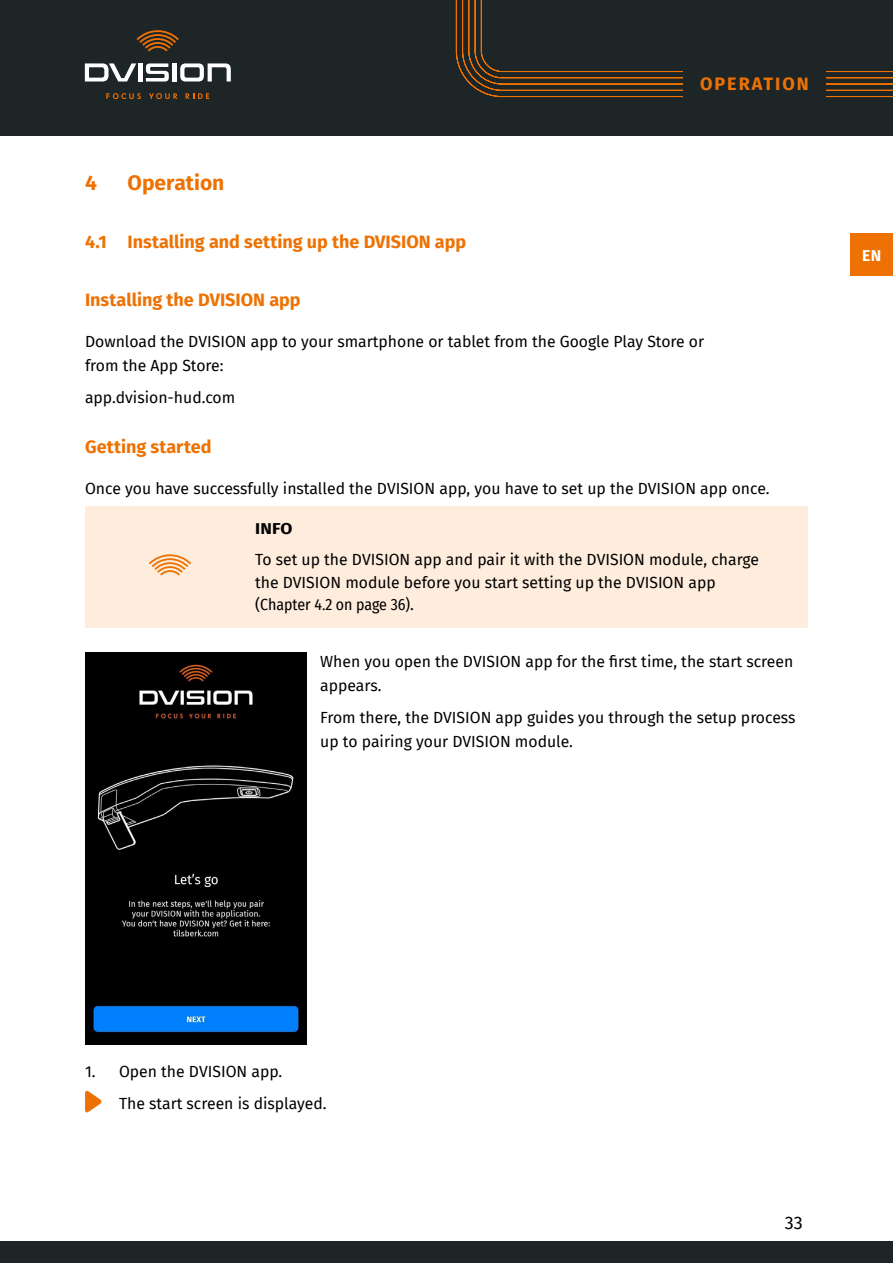
<style>
.page{position:relative;width:893px;height:1263px;background:#fff}
.page>*{position:absolute;margin:0;border:0;box-sizing:border-box;transform-origin:0 0}
.t1{font:700 21px "Fira Sans";color:#ee7203}
.t2{font:700 18px "Fira Sans";color:#ee7203}
.t3{font:700 18px "Fira Sans";letter-spacing:.11em;color:#ee7203}
.t4{font:18px "Fira Sans";color:#000}
.t5{font:15.75px/24px "Fira Sans";color:#000}
.t6{font:15.75px "Fira Sans Condensed";color:#000}
.t7{font:700 15.75px "Fira Sans";color:#000;scale:1.1 1}
.t8{font:700 15.75px "Fira Sans";color:#fff}
.s1{font-family:"Fira Sans"}
</style>
<div class="page">
<div style="left:0;top:0;width:893px;height:136px;background:#1e2527"></div>
<svg style="left:85px;top:63px;width:51px;height:18px"></svg>
<hr style="left:138px;top:63px;width:4px;height:18px;background:#fff">
<svg style="left:146px;top:63px;width:23px;height:18px"></svg>
<div style="left:172px;top:63px;width:5px;height:18px;background:#fff"></div>
<svg style="left:180px;top:63px;width:51px;height:18px"></svg>
<svg style="left:137px;top:30px;width:42px;height:21px"></svg>
<svg style="left:106px;top:93px;width:35px;height:6px"></svg>
<svg style="left:149px;top:93px;width:28px;height:6px"></svg>
<svg style="left:186px;top:93px;width:23px;height:6px"></svg>
<svg style="left:456px;top:0;width:437px;height:97px"></svg>
<div style="left:683px;top:56px;width:143px;height:51px;background:#1e2527"></div>
<div style="left:0;top:1242px;width:893px;height:21px;background:#1e2527"></div>
<div style="left:850px;top:233px;width:43px;height:42px;background:#ee7203"></div>
<div style="left:85px;top:507px;width:723px;height:36px;background:#feecdc"></div>
<div style="left:85px;top:530px;width:723px;height:97px;background:#feecdc"></div>
<img style="left:85px;top:652px;width:221px;height:392px">
<svg style="left:85px;top:1090px;width:17px;height:23px"></svg>
<svg style="left:149px;top:554px;width:42px;height:22px"></svg>
<p class="t3" style="left:700px;top:69px;width:110px">OPERATION</p>
<h1 class="t1" style="left:85px;top:165px;width:13px">4</h1>
<h1 class="t1" style="left:128px;top:165px;width:98px">Operation</h1>
<p class="t2" style="left:85px;top:226px;width:383px">4.1 Installing and setting up the DVISION app</p>
<p class="t2" style="left:85px;top:284px;width:217px">Installing the DVISION app</p>
<p class="t5" style="left:85px;top:329px;width:621px">Download the DVISION app to your smartphone or tablet from the Google Play Store or from the App Store:</p>
<p class="t5" style="left:85px;top:385px;width:152px">app.dvision-hud.com</p>
<p class="t2" style="left:85px;top:431px;width:128px">Getting started</p>
<p class="t5" style="left:85px;top:476px;width:686px">Once you have successfully installed the DVISION app, you have to set up the DVISION app once.</p>
<p class="t7" style="left:255px;top:516px;width:35px">INFO</p>
<p class="t5" style="left:255px;top:548px;width:505px;line-height:22.5px">To set up the DVISION app and pair it with the DVISION module, charge the DVISION module before you start setting up the DVISION app</p>
<p class="t6" style="left:255px;top:593px;width:160px"><span class="s1">(</span>Chapter 4.2 on page 36)<span class="s1">.</span></p>
<p class="t5" style="left:320px;top:649px;width:475px">When you open the DVISION app for the first time, the start screen appears.</p>
<p class="t5" style="left:320px;top:705px;width:477px">From there, the DVISION app guides you through the setup process up to pairing your DVISION module.</p>
<p class="t8" style="left:862px;top:243px;width:20px">EN</p>
<p class="t5" style="left:119px;top:1055px;width:209px;line-height:32.5px;text-indent:-34px">1. Open the DVISION app.<br>The start screen is displayed.</p>
<p class="t4" style="left:785px;top:1209px;width:19px">33</p>
</div>
